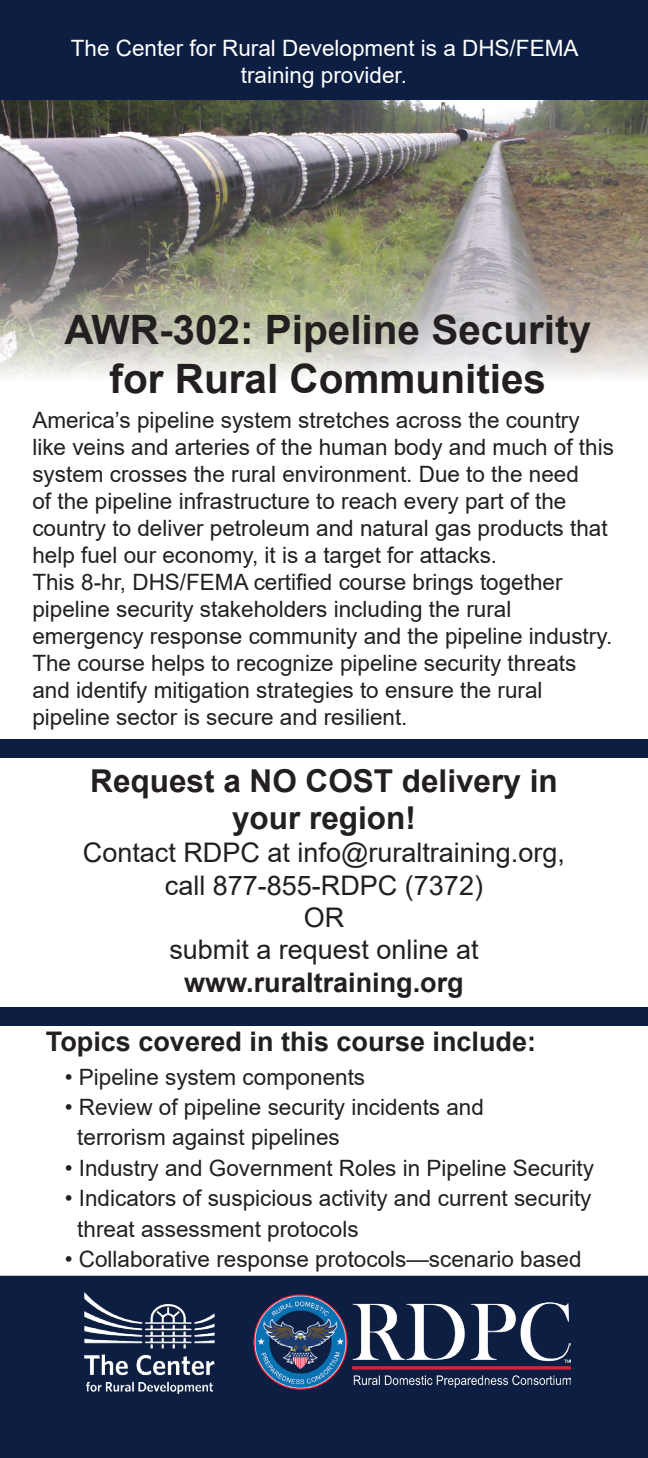
<style>
.page{position:relative;width:648px;height:1458px;background:#fff}
.page>*{position:absolute;margin:0;border:0;box-sizing:border-box;transform-origin:0 0}
.t1{font:700 40.5px/48.6px "Arial";color:#231f20;text-align:center}
.t2{font:700 31.5px/37.8px "Arial";color:#231f20;text-align:center}
.t3{font:27px "Arial";color:#231f20}
.t4{font:700 27px "Arial";color:#231f20}
.t5{font:22.5px/27px "Arial";color:#231f20}
.t6{font:22.5px/27px "Arial";color:#fff;text-align:center}
</style>
<div class="page">
<img style="left:0;top:100px;width:648px;height:276px">
<div style="left:0;top:1276px;width:648px;height:182px;background:#0d1e43"></div>
<img style="left:85px;top:1293px;width:486px;height:100px">
<div style="left:0;top:740px;width:648px;height:18px;background:#0d1e43"></div>
<div style="left:0;top:1007px;width:648px;height:19px;background:#0d1e43"></div>
<div style="left:0;top:0;width:648px;height:100px;background:#0d1e43"></div>
<p class="t6" style="left:71px;top:34px;width:509px">The Center for Rural Development is a DHS/FEMA training provider.</p>
<p class="t1" style="left:65px;top:306px;width:528px">AWR-302: Pipeline Security for Rural Communities</p>
<p class="t5" style="left:32px;top:407px;width:583px">America’s pipeline system stretches across the country like veins and arteries of the human body and much of this system crosses the rural environment. Due to the need<br>of the pipeline infrastructure to reach every part of the country to deliver petroleum and natural gas products that help fuel our economy, it is a target for attacks.</p>
<p class="t5" style="left:32px;top:569px;width:581px">This 8-hr, DHS/FEMA certified course brings together pipeline security stakeholders including the rural emergency response community and the pipeline industry.<br>The course helps to recognize pipeline security threats and identify mitigation strategies to ensure the rural pipeline sector is secure and resilient.</p>
<p class="t2" style="left:90px;top:762px;width:469px">Request a NO COST delivery in your region!</p>
<p class="t3" style="left:83px;top:834px;width:484px">Contact RDPC at info@ruraltraining.org,</p>
<p class="t3" style="left:165px;top:867px;width:320px">call 877-855-RDPC (7372)</p>
<p class="t3" style="left:304px;top:899px;width:42px">OR</p>
<p class="t3" style="left:169px;top:931px;width:311px">submit a request online at</p>
<p class="t4" style="left:184px;top:963px;width:281px">www.ruraltraining.org</p>
<p class="t4" style="left:46px;top:1022px;width:492px">Topics covered in this course include:</p>
<p class="t5" style="left:65px;top:1063px;width:302px">• Pipeline system components</p>
<p class="t5" style="left:77px;top:1092px;width:408px;line-height:30.4px;text-indent:-13px">• Review of pipeline security incidents and terrorism against pipelines</p>
<p class="t5" style="left:65px;top:1154px;width:531px">• Industry and Government Roles in Pipeline Security</p>
<p class="t5" style="left:77px;top:1183px;width:516px;line-height:30.4px;text-indent:-13px">• Indicators of suspicious activity and current security threat assessment protocols</p>
<p class="t5" style="left:65px;top:1245px;width:518px">• Collaborative response protocols—scenario based</p>
</div>
